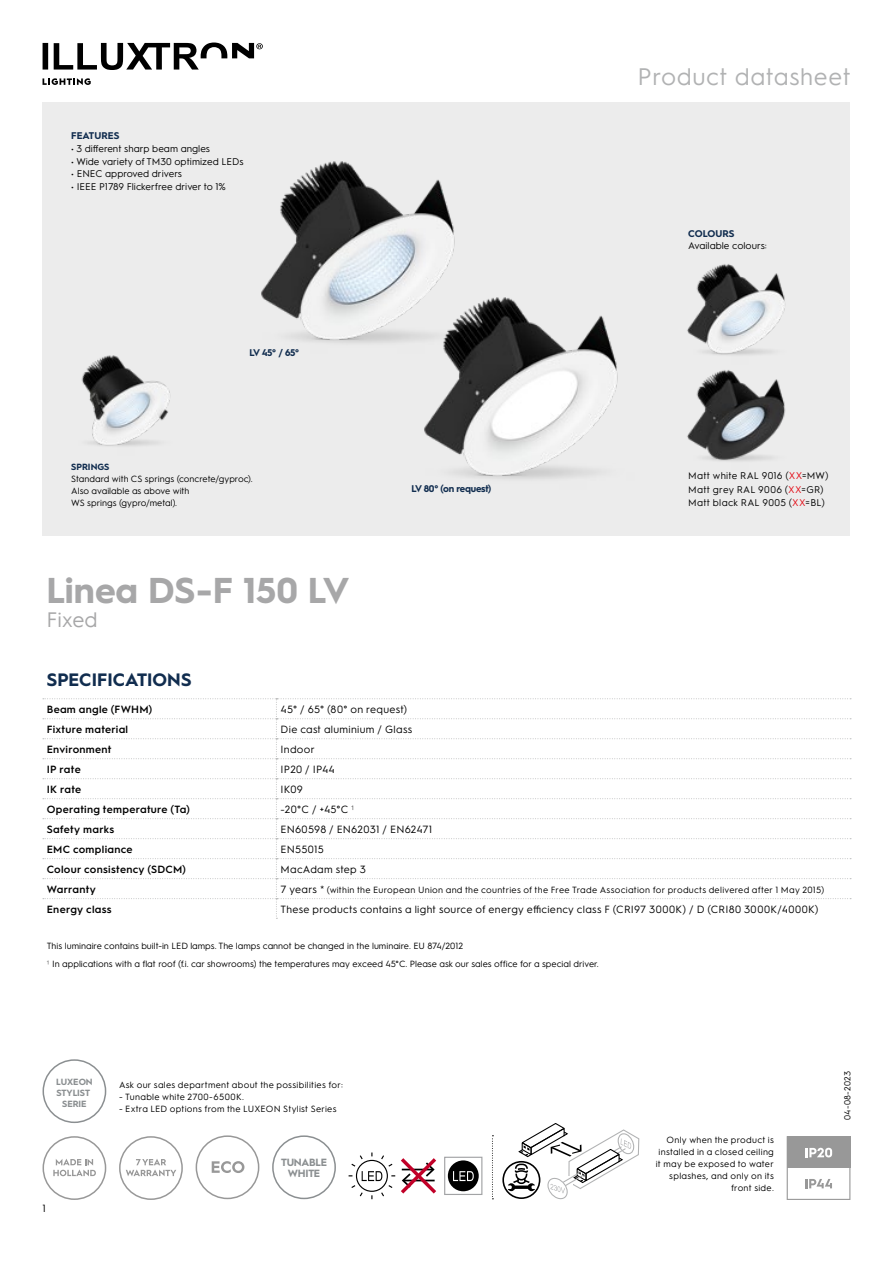
<style>
.page{position:relative;width:893px;height:1263px;background:#fff}
.page>*{position:absolute;margin:0;border:0;box-sizing:border-box;transform-origin:0 0}
.t1{font:700 36px "Hurme Geometric Sans 1";color:#a7a7a8}
.t2{font:24px "Hurme Geometric Sans 1";letter-spacing:.025em;color:#b1b2b3}
.t3{font:21px "Hurme Geometric Sans 1";letter-spacing:-.01em;color:#a7a7a8}
.t4{font:700 18px "Hurme Geometric Sans 1";letter-spacing:.005em;color:#112d4f}
.t5{font:10.5px "Hurme Geometric Sans 1";letter-spacing:.025em;color:#000}
.t6{font:600 10.5px "Hurme Geometric Sans 1";letter-spacing:.025em;color:#000}
.t7{font:700 10.5px/11.2px "Hurme Geometric Sans 1";letter-spacing:-.025em;color:#8b8f91;text-align:center}
.t8{font:9.75px "Hurme Geometric Sans 1";color:#000}
.t9{font:9.75px/13.5px "Hurme Geometric Sans 1";letter-spacing:.03em;color:#000}
.t10{font:700 9.75px "Hurme Geometric Sans 1";letter-spacing:-.02em;color:#112d4f}
.t11{font:700 9.75px "Hurme Geometric Sans 1";color:#112d4f}
.t12{font:9px/12px "Hurme Geometric Sans 1";color:#000}
.t13{font:9px/12px "Hurme Geometric Sans 1";letter-spacing:.03em;color:#000;text-align:right}
.t14{font:9px "Hurme Geometric Sans 1";letter-spacing:.025em;color:#000}
.t15{font:9px "Hurme Geometric Sans 1";letter-spacing:.035em;color:#000}
.t16{font:700 9px/10.8px "Hurme Geometric Sans 1";letter-spacing:-.005em;color:#8b8f91;text-align:center}
.t17{font:700 9px "Hurme Geometric Sans 1";color:#112d4f}
.t18{font:8.7px "Hurme Geometric Sans 1";letter-spacing:.025em;color:#000}
.s1{color:#e3000b}
.s2{font-family:"Helvetica Neue LT Std";font-weight:100;font-stretch:condensed}
.s3{font-size:10.5px}
</style>
<div class="page">
<div style="left:43px;top:102px;width:807px;height:434px;background:#ececec"></div>
<svg style="left:43px;top:43px;width:220px;height:27px"></svg>
<svg style="left:43px;top:78px;width:48px;height:7px"></svg>
<svg style="left:53px;top:1159px;width:43px;height:17px"></svg>
<div style="left:43px;top:1136px;width:63px;height:64px;border:2px solid #989898;border-radius:50%"></div>
<svg style="left:212px;top:1161px;width:32px;height:12px"></svg>
<div style="left:196px;top:1135px;width:63px;height:64px;border:2px solid #989898;border-radius:50%"></div>
<svg style="left:126px;top:1159px;width:50px;height:17px"></svg>
<div style="left:119px;top:1136px;width:64px;height:64px;border:2px solid #989898;border-radius:50%"></div>
<svg style="left:787px;top:1136px;width:63px;height:64px"></svg>
<svg style="left:43px;top:698px;width:808px;height:221px"></svg>
<div style="left:444px;top:1157px;width:38px;height:38px;border:1px solid #a2a3a5"></div>
<div style="left:448px;top:1160px;width:31px;height:31px;background:#000;border-radius:50%"></div>
<svg style="left:453px;top:1171px;width:21px;height:10px"></svg>
<svg style="left:349px;top:1152px;width:88px;height:47px"></svg>
<svg style="left:503px;top:1162px;width:37px;height:36px"></svg>
<div style="left:502px;top:1161px;width:38px;height:38px;border:2px solid #000;border-radius:50%"></div>
<svg style="left:508px;top:1123px;width:131px;height:76px"></svg>
<div style="left:272px;top:1135px;width:64px;height:64px;border:2px solid #8b8f91;border-radius:50%"></div>
<div style="left:43px;top:1059px;width:63px;height:64px;border:2px solid #8b8f91;border-radius:50%"></div>
<svg style="left:492px;top:1135px;width:1px;height:64px"></svg>
<img style="left:261px;top:161px;width:194px;height:182px">
<img style="left:687px;top:264px;width:98px;height:82px">
<img style="left:687px;top:346px;width:99px;height:115px">
<img style="left:42px;top:332px;width:128px;height:125px">
<img style="left:339px;top:249px;width:279px;height:230px">
<p class="t11" style="left:71px;top:129px;width:50px">FEATURES</p>
<p class="t8" style="left:71px;top:142px;width:140px">• 3 different sharp beam angles</p>
<p class="t8" style="left:71px;top:154px;width:174px">• Wide variety of TM30 optimized LEDs</p>
<p class="t8" style="left:71px;top:167px;width:112px">• ENEC approved drivers</p>
<p class="t8" style="left:71px;top:180px;width:156px">• IEEE P1789 Flickerfree driver to 1%</p>
<p class="t10" style="left:249px;top:346px;width:51px">LV 45° / 65°</p>
<p class="t17" style="left:71px;top:461px;width:40px">SPRINGS</p>
<p class="t12" style="left:71px;top:472px;width:183px">Standard with CS springs (concrete/gyproc).<br>Also available as above with<br>WS springs (gypro/metal).</p>
<h1 class="t1" style="left:46px;top:565px;width:305px">Linea DS-F 150 LV</h1>
<h3 class="t3" style="left:46px;top:605px;width:53px">Fixed</h3>
<p class="t10" style="left:411px;top:482px;width:81px">LV 80° (on request)</p>
<h2 class="t2" style="left:637px;top:60px;width:215px">Product datasheet</h2>
<p class="t11" style="left:688px;top:226px;width:48px">COLOURS</p>
<p class="t8" style="left:688px;top:239px;width:80px">Available colours:</p>
<p class="t9" style="left:688px;top:468px;width:142px">Matt white RAL 9016 (<span class="s1">XX</span>=MW)<br>Matt grey RAL 9006 (<span class="s1">XX</span>=GR)<br>Matt black RAL 9005 (<span class="s1">XX</span>=BL)</p>
<h3 class="t4" style="left:47px;top:667px;width:146px">SPECIFICATIONS</h3>
<p class="t6" style="left:47px;top:702px;width:107px">Beam angle (FWHM)</p>
<p class="t5" style="left:281px;top:702px;width:128px">45° / 65° (80° on request)</p>
<p class="t6" style="left:47px;top:722px;width:83px">Fixture material</p>
<p class="t5" style="left:281px;top:722px;width:133px">Die cast aluminium / Glass</p>
<p class="t6" style="left:47px;top:742px;width:66px">Environment</p>
<p class="t5" style="left:281px;top:742px;width:36px">Indoor</p>
<p class="t6" style="left:47px;top:762px;width:36px">IP rate</p>
<p class="t5" style="left:281px;top:762px;width:56px">IP20 / IP44</p>
<p class="t6" style="left:47px;top:782px;width:36px">IK rate</p>
<p class="t5" style="left:281px;top:782px;width:24px">IK09</p>
<p class="t6" style="left:47px;top:802px;width:145px">Operating temperature (Ta)</p>
<p class="t5" style="left:281px;top:802px;width:75px">-20°C / +45°C <span class="s2">1</span></p>
<p class="t6" style="left:47px;top:822px;width:69px">Safety marks</p>
<p class="t5" style="left:281px;top:822px;width:153px">EN60598 / EN62031 / EN62471</p>
<p class="t6" style="left:47px;top:842px;width:87px">EMC compliance</p>
<p class="t5" style="left:281px;top:842px;width:45px">EN55015</p>
<p class="t6" style="left:47px;top:862px;width:141px">Colour consistency (SDCM)</p>
<p class="t5" style="left:281px;top:862px;width:87px">MacAdam step 3</p>
<p class="t6" style="left:47px;top:882px;width:51px">Warranty</p>
<p class="t13" style="left:281px;top:883px;width:545px"><span class="s3">7 years *</span> (within the European Union and the countries of the Free Trade Association for products delivered after 1 May 2015)</p>
<p class="t6" style="left:47px;top:902px;width:67px">Energy class</p>
<p class="t5" style="left:281px;top:902px;width:539px">These products contains a light source of energy efficiency class F (CRI97 3000K) / D (CRI80 3000K/4000K)</p>
<p class="t12" style="left:47px;top:936px;width:554px;line-height:18px">This luminaire contains built-in LED lamps. The lamps cannot be changed in the luminaire. EU 874/2012<br><span class="s2">1</span> In applications with a flat roof (f.i. car showrooms) the temperatures may exceed 45°C. Please ask our sales office for a special driver.</p>
<p class="t16" style="left:56px;top:1076px;width:38px">LUXEON<br>STYLIST<br>SERIE</p>
<p class="t5" style="left:43px;top:1201px;width:5px">1</p>
<p class="t13" style="left:119px;top:1078px;width:225px">Ask our sales department about the possibilities for:</p>
<p class="t15" style="left:119px;top:1090px;width:126px">- Tunable white 2700-6500K.</p>
<p class="t14" style="left:119px;top:1102px;width:219px">- Extra LED options from the LUXEON Stylist Series</p>
<p class="t7" style="left:281px;top:1156px;width:47px">TUNABLE<br>WHITE</p>
<p class="t13" style="left:656px;top:1133px;width:120px">Only when the product is installed in a closed ceiling it may be exposed to water splashes, and only on its front side.</p>
<p class="t18" style="left:841px;top:1120px;width:50px;rotate:-90deg">04-08-2023</p>
</div>
